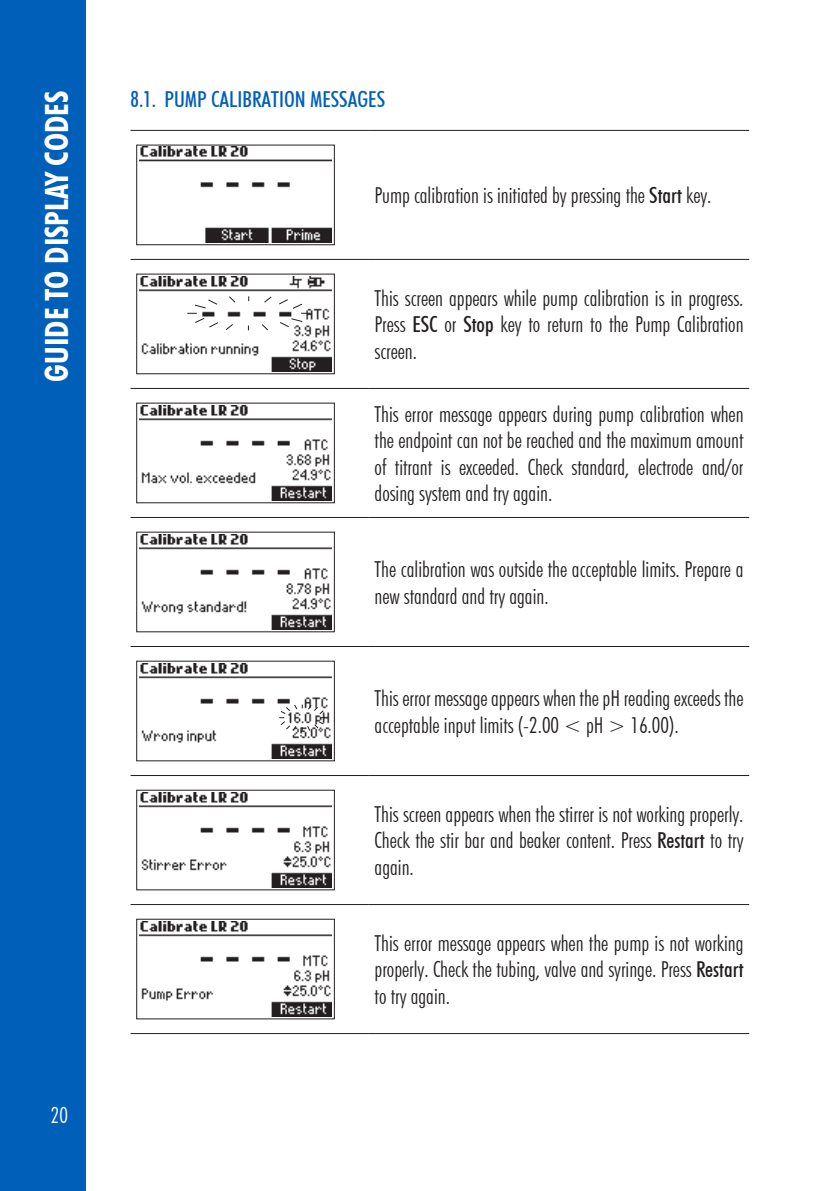
<style>
.page{position:relative;width:840px;height:1191px;background:#fff}
.page>*{position:absolute;margin:0;border:0;box-sizing:border-box;transform-origin:0 0}
.t1{font:700 condensed 32px "Futura BT";color:#fff}
.t2{font:300 condensed 22px/26.4px "Futura BT";color:#231f20;text-align:justify}
.t3{font:500 condensed 22px "Futura BT";color:#005fb9}
.t4{font:300 condensed 22px "Futura BT";color:#fff}
.s1{font-weight:500}
</style>
<div class="page">
<div style="left:0;top:0;width:85px;height:1191px;background:#005fb9"></div>
<hr style="left:130px;top:130px;width:239px;height:1px;background:#231f20">
<hr style="left:369px;top:130px;width:379px;height:1px;background:#231f20">
<hr style="left:130px;top:259px;width:239px;height:1px;background:#231f20">
<hr style="left:369px;top:259px;width:379px;height:1px;background:#231f20">
<hr style="left:130px;top:388px;width:239px;height:1px;background:#231f20">
<hr style="left:369px;top:388px;width:379px;height:1px;background:#231f20">
<hr style="left:130px;top:517px;width:239px;height:1px;background:#231f20">
<hr style="left:369px;top:517px;width:379px;height:1px;background:#231f20">
<hr style="left:130px;top:646px;width:239px;height:1px;background:#231f20">
<hr style="left:369px;top:646px;width:379px;height:1px;background:#231f20">
<hr style="left:130px;top:775px;width:239px;height:1px;background:#231f20">
<hr style="left:369px;top:775px;width:379px;height:1px;background:#231f20">
<hr style="left:130px;top:904px;width:239px;height:1px;background:#231f20">
<hr style="left:369px;top:904px;width:379px;height:1px;background:#231f20">
<hr style="left:130px;top:1033px;width:239px;height:1px;background:#231f20">
<hr style="left:369px;top:1033px;width:379px;height:1px;background:#231f20">
<svg style="left:136px;top:144px;width:199px;height:102px"></svg>
<svg style="left:136px;top:402px;width:199px;height:102px"></svg>
<svg style="left:136px;top:531px;width:199px;height:102px"></svg>
<svg style="left:136px;top:789px;width:199px;height:102px"></svg>
<svg style="left:136px;top:918px;width:199px;height:102px"></svg>
<svg style="left:136px;top:273px;width:199px;height:102px"></svg>
<svg style="left:136px;top:660px;width:199px;height:102px"></svg>
<h1 class="t1" style="left:37px;top:382px;width:291px;rotate:-90deg">Guide to Display Codes</h1>
<p class="t3" style="left:130px;top:86px;width:256px">8.1. PUMP CALIBRATION MESSAGES</p>
<p class="t2" style="left:374px;top:182px;width:338px">Pump calibration is initiated by pressing the <span class="s1">Start</span> key.</p>
<p class="t2" style="left:374px;top:285px;width:370px">This screen appears while pump calibration is in progress.<br>Press <span class="s1">ESC</span> or <span class="s1">Stop</span> key to return to the Pump Calibration screen.</p>
<p class="t2" style="left:374px;top:400px;width:370px">This error message appears during pump calibration when the endpoint can not be reached and the maximum amount of titrant is exceeded. Check standard, electrode and/or dosing system and try again.</p>
<p class="t2" style="left:374px;top:556px;width:370px">The calibration was outside the acceptable limits. Prepare a new standard and try again.</p>
<p class="t2" style="left:374px;top:685px;width:370px">This error message appears when the pH reading exceeds the acceptable input limits (-2.00 &lt; pH &gt; 16.00).</p>
<p class="t2" style="left:374px;top:800px;width:370px">This screen appears when the stirrer is not working properly.<br>Check the stir bar and beaker content. Press <span class="s1">Restart</span> to try again.</p>
<p class="t4" style="left:51px;top:1101px;width:19px">20</p>
<p class="t2" style="left:374px;top:929px;width:370px">This error message appears when the pump is not working properly. Check the tubing, valve and syringe. Press <span class="s1">Restart </span>to try again.</p>
</div>
